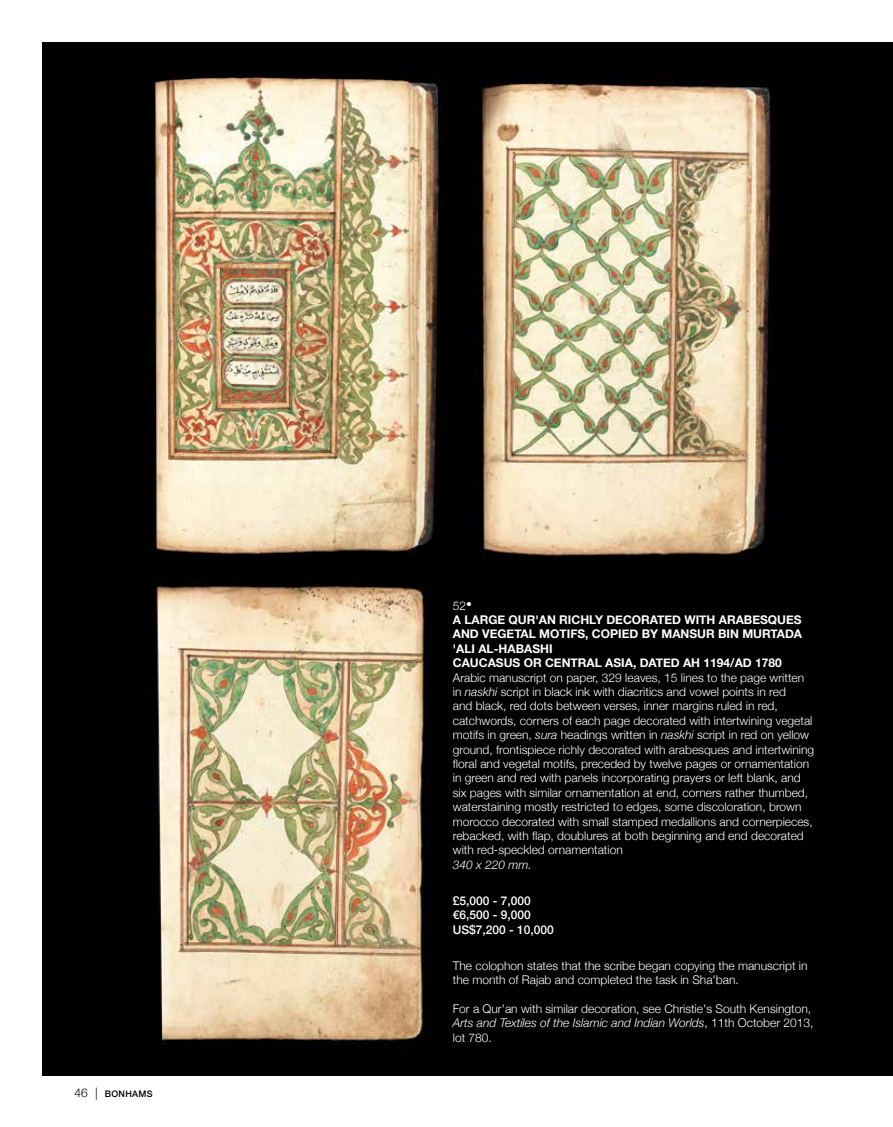
<style>
.page{position:relative;width:893px;height:1127px;background:#fff}
.page>*{position:absolute;margin:0;border:0;box-sizing:border-box;transform-origin:0 0}
.t1{font:300 12px/14.4px "Helvetica Neue";color:#fff}
.t2{font:700 12px/14.4px "Helvetica Neue";color:#fff}
.t3{font:500 12px/14.4px "Helvetica Neue";color:#fff}
.t4{font:italic 300 12px "Helvetica Neue";color:#fff}
.t5{font:500 9px "Helvetica Neue";letter-spacing:.04em;color:#000}
.s1{font-weight:300;font-size:12px}
.s2{font-weight:300}
.s3{font-family:"Arial";font-weight:400;font-size:16.5px}
.s4{font-style:italic}
</style>
<div class="page">
<div style="left:43px;top:43px;width:850px;height:1033px;background:#000"></div>
<img style="left:151px;top:71px;width:292px;height:483px">
<img style="left:476px;top:82px;width:296px;height:475px">
<img style="left:155px;top:586px;width:274px;height:460px">
<p class="t5" style="left:74px;top:1087px;width:80px"><span class="s1">46 |</span> BONHAMS</p>
<p class="t2" style="left:453px;top:598px;width:351px"><span class="s2">52</span><span class="s3">•<br></span>A LARGE QUR'AN RICHLY DECORATED WITH ARABESQUES<br>AND VEGETAL MOTIFS, COPIED BY MANSUR BIN MURTADA 'ALI AL-HABASHI<br>CAUCASUS OR CENTRAL ASIA, DATED AH 1194/AD 1780</p>
<p class="t1" style="left:453px;top:669px;width:363px">Arabic manuscript on paper, 329 leaves, 15 lines to the page written in <span class="s4">naskhi</span> script in black ink with diacritics and vowel points in red<br>and black, red dots between verses, inner margins ruled in red, catchwords, corners of each page decorated with intertwining vegetal motifs in green, <span class="s4">sura</span> headings written in <span class="s4">naskhi</span> script in red on yellow ground, frontispiece richly decorated with arabesques and intertwining floral and vegetal motifs, preceded by twelve pages or ornamentation in green and red with panels incorporating prayers or left blank, and six pages with similar ornamentation at end, corners rather thumbed, waterstaining mostly restricted to edges, some discoloration, brown morocco decorated with small stamped medallions and cornerpieces, rebacked, with flap, doublures at both beginning and end decorated with red-speckled ornamentation</p>
<p class="t4" style="left:453px;top:855px;width:80px">340 x 220 mm.</p>
<p class="t3" style="left:453px;top:892px;width:103px">£5,000 - 7,000 €6,500 - 9,000<br>US$7,200 - 10,000</p>
<p class="t1" style="left:453px;top:957px;width:356px">The colophon states that the scribe began copying the manuscript in the month of Rajab and completed the task in Sha'ban.</p>
<p class="t1" style="left:453px;top:1000px;width:362px">For a Qur'an with similar decoration, see Christie's South Kensington,<br><span class="s4">Arts and Textiles of the Islamic and Indian Worlds</span>, 11th October 2013, lot 780.</p>
</div>
